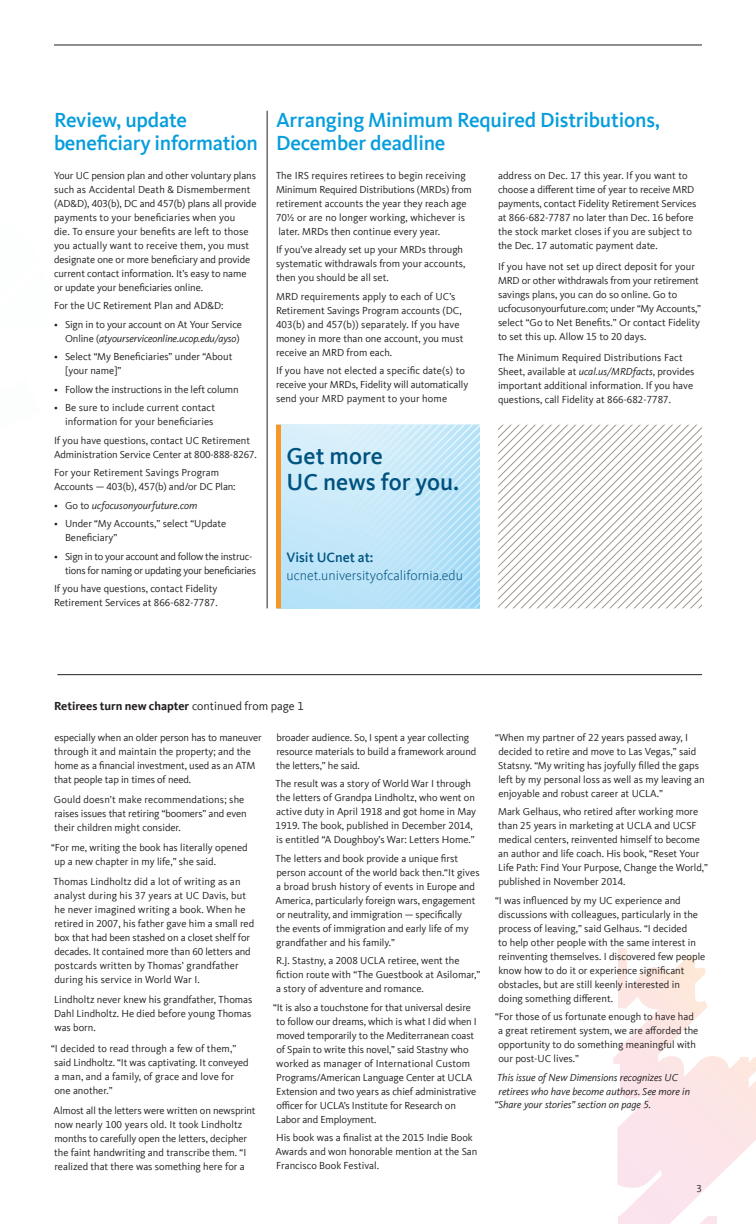
<style>
.page{position:relative;width:756px;height:1224px;background:#fff}
.page>*{position:absolute;margin:0;border:0;box-sizing:border-box;transform-origin:0 0}
.t1{font:500 24px/26px "Kievit Offc Pro";color:#005480}
.t2{font:500 21px/23px "Kievit Offc Pro";letter-spacing:-.01em;color:#069ddc}
.t3{font:300 14px "Kievit Offc Pro";color:#005480}
.t4{font:500 14px "Kievit Offc Pro";color:#005480}
.t5{font:700 12px "Kievit Offc Pro";color:#231f20}
.t6{font:10.5px/14px "Kievit Offc Pro";color:#231f20}
.t7{font:italic 10.5px "Kievit Offc Pro";color:#231f20}
.t8{font:10.5px/14px "Kievit Offc Pro";letter-spacing:-.025em;color:#231f20}
.s1{font-style:italic}
.s2{font-style:normal}
.s3{font-weight:400}
</style>
<div class="page">
<svg style="left:658px;top:956px;width:98px;height:132px"></svg>
<hr style="left:54px;top:45px;width:648px;height:1px;background:#231f20">
<hr style="left:267px;top:111px;width:1px;height:497px;background:#231f20">
<hr style="left:57px;top:674px;width:645px;height:1px;background:#231f20">
<div style="left:276px;top:425px;width:5px;height:183px;background:#f79727"></div>
<svg style="left:281px;top:425px;width:199px;height:183px"></svg>
<svg style="left:498px;top:425px;width:204px;height:183px"></svg>
<h2 class="t2" style="left:54px;top:108px;width:205px">Review, update beneficiary information</h2>
<p class="t6" style="left:54px;top:168px;width:204px">Your UC pension plan and other voluntary plans such as Accidental Death &amp; Dismemberment (AD&amp;D), 403(b), DC and 457(b) plans all provide payments to your beneficiaries when you<br>die. To ensure your benefits are left to those you actually want to receive them, you must designate one or more beneficiary and provide current contact information. It’s easy to name or update your beneficiaries online.</p>
<p class="t6" style="left:54px;top:299px;width:171px">For the UC Retirement Plan and AD&amp;D:</p>
<p class="t6" style="left:54px;top:317px;width:190px;text-align:right">• Sign in to your account on At Your Service<br>Online (<span class="s1">atyourserviceonline.ucop.edu/ayso</span>)</p>
<p class="t6" style="left:65px;top:350px;width:169px;text-indent:-11px">• Select “My Beneficiaries” under “About [your name]”</p>
<p class="t6" style="left:54px;top:382px;width:186px">• Follow the instructions in the left column</p>
<p class="t6" style="left:54px;top:401px;width:163px;text-align:right">• Be sure to include current contact information for your beneficiaries</p>
<p class="t6" style="left:54px;top:433px;width:204px">If you have questions, contact UC Retirement<br>Administration Service Center at 800-888-8267.</p>
<p class="t6" style="left:54px;top:466px;width:183px">For your Retirement Savings Program<br>Accounts — 403(b), 457(b) and/or DC Plan:</p>
<p class="t7" style="left:54px;top:499px;width:145px"><span class="s2">• Go to</span> ucfocusonyourfuture.com</p>
<p class="t6" style="left:65px;top:517px;width:163px;text-indent:-11px">• Under “My Accounts,” select “Update<br>Beneficiary”</p>
<p class="t8" style="left:65px;top:549px;width:193px;text-indent:-11px">• Sign in to your account and follow the instruc&shy;tions for naming or updating your beneficiaries</p>
<p class="t6" style="left:54px;top:582px;width:165px">If you have questions, contact Fidelity<br>Retirement Services at 866-682-7787.</p>
<h2 class="t2" style="left:276px;top:108px;width:386px">Arranging Minimum Required Distributions,<br>December deadline</h2>
<p class="t6" style="left:276px;top:168px;width:197px">The IRS requires retirees to begin receiving Minimum Required Distributions (MRDs) from retirement accounts the year they reach age 70½ or are no longer working, whichever is later. MRDs then continue every year.</p>
<p class="t6" style="left:276px;top:243px;width:191px">If you’ve already set up your MRDs through systematic withdrawals from your accounts, then you should be all set.</p>
<p class="t6" style="left:276px;top:289px;width:189px">MRD requirements apply to each of UC’s Retirement Savings Program accounts (DC, 403(b) and 457(b)) separately. If you have money in more than one account, you must receive an MRD from each.</p>
<p class="t6" style="left:276px;top:364px;width:194px">If you have not elected a specific date(s) to receive your MRDs, Fidelity will automatically send your MRD payment to your home</p>
<p class="t6" style="left:498px;top:168px;width:200px">address on Dec. 17 this year. If you want to choose a different time of year to receive MRD payments, contact Fidelity Retirement Services at 866-682-7787 no later than Dec. 16 before the stock market closes if you are subject to the Dec. 17 automatic payment date.</p>
<p class="t6" style="left:498px;top:259px;width:205px">If you have not set up direct deposit for your MRD or other withdrawals from your retirement savings plans, you can do so online. Go to ucfocusonyourfuture.com; under “My Accounts,” select “Go to Net Benefits.” Or contact Fidelity to set this up. Allow 15 to 20 days.</p>
<p class="t6" style="left:498px;top:350px;width:198px">The Minimum Required Distributions Fact Sheet, available at <span class="s1">ucal.us/MRDfacts</span>, provides important additional information. If you have questions, call Fidelity at 866-682-7787.</p>
<h1 class="t1" style="left:287px;top:443px;width:174px">Get more<br>UC news for you.</h1>
<h3 class="t4" style="left:287px;top:549px;width:88px">Visit UCnet at:</h3>
<h3 class="t3" style="left:287px;top:567px;width:178px">ucnet.universityofcalifornia.edu</h3>
<p class="t5" style="left:54px;top:699px;width:251px">Retirees turn new chapter <span class="s3">continued from page 1</span></p>
<p class="t6" style="left:54px;top:730px;width:209px">especially when an older person has to maneuver through it and maintain the property; and the home as a financial investment, used as an ATM that people tap in times of need.</p>
<p class="t6" style="left:54px;top:792px;width:194px">Gould doesn’t make recommendations; she raises issues that retiring “boomers” and even their children might consider.</p>
<p class="t6" style="left:54px;top:840px;width:195px;text-indent:-3px">“For me, writing the book has literally opened up a new chapter in my life,” she said.</p>
<p class="t6" style="left:54px;top:875px;width:202px">Thomas Lindholtz did a lot of writing as an analyst during his 37 years at UC Davis, but he never imagined writing a book. When he retired in 2007, his father gave him a small red box that had been stashed on a closet shelf for decades. It contained more than 60 letters and postcards written by Thomas’ grandfather during his service in World War I.</p>
<p class="t6" style="left:54px;top:993px;width:200px;text-align:justify">Lindholtz never knew his grandfather, Thomas Dahl Lindholtz. He died before young Thomas was born.</p>
<p class="t6" style="left:54px;top:1041px;width:196px;text-indent:-3px">“I decided to read through a few of them,” said Lindholtz. “It was captivating. It conveyed a man, and a family, of grace and love for one another.”</p>
<p class="t6" style="left:54px;top:1103px;width:204px">Almost all the letters were written on newsprint now nearly 100 years old. It took Lindholtz months to carefully open the letters, decipher the faint handwriting and transcribe them. “I realized that there was something here for a</p>
<p class="t6" style="left:276px;top:730px;width:202px">broader audience. So, I spent a year collecting resource materials to build a framework around the letters,” he said.</p>
<p class="t6" style="left:275px;top:777px;width:202px">The result was a story of World War I through the letters of Grandpa Lindholtz, who went on active duty in April 1918 and got home in May 1919. The book, published in December 2014, is entitled “A Doughboy’s War: Letters Home.”</p>
<p class="t6" style="left:276px;top:851px;width:206px">The letters and book provide a unique first person account of the world back then.“It gives a broad brush history of events in Europe and America, particularly foreign wars, engagement or neutrality, and immigration — specifically<br>the events of immigration and early life of my grandfather and his family.”</p>
<p class="t6" style="left:276px;top:954px;width:206px">R.J. Stastny, a 2008 UCLA retiree, went the fiction route with “The Guestbook at Asilomar,” a story of adventure and romance.</p>
<p class="t6" style="left:273px;top:1000px;width:205px">“It is also a touchstone for that universal desire to follow our dreams, which is what I did when I moved temporarily to the Mediterranean coast of Spain to write this novel,” said Stastny who worked as manager of International Custom Programs/American Language Center at UCLA Extension and two years as chief administrative officer for UCLA’s Institute for Research on Labor and Employment.</p>
<p class="t6" style="left:276px;top:1130px;width:203px">His book was a finalist at the 2015 Indie Book<br>Awards and won honorable mention at the San<br>Francisco Book Festival.</p>
<p class="t6" style="left:495px;top:730px;width:211px">“When my partner of 22 years passed away, I decided to retire and move to Las Vegas,” said Statsny. “My writing has joyfully filled the gaps left by my personal loss as well as my leaving an enjoyable and robust career at UCLA.”</p>
<p class="t6" style="left:498px;top:804px;width:211px">Mark Gelhaus, who retired after working more than 25 years in marketing at UCLA and UCSF medical centers, reinvented himself to become an author and life coach. His book, “Reset Your Life Path: Find Your Purpose, Change the World,” published in November 2014.</p>
<p class="t6" style="left:498px;top:893px;width:209px;text-indent:-3px">“I was influenced by my UC experience and discussions with colleagues, particularly in the process of leaving,” said Gelhaus. “I decided<br>to help other people with the same interest in reinventing themselves. I discovered few people know how to do it or experience significant obstacles, but are still keenly interested in doing something different.</p>
<p class="t6" style="left:498px;top:1009px;width:202px;text-indent:-3px">“For those of us fortunate enough to have had a great retirement system, we are afforded the opportunity to do something meaningful with our post-UC lives.”</p>
<p class="t7" style="left:497px;top:1071px;width:182px">This issue of New Dimensions recognizes UC</p>
<p class="t7" style="left:498px;top:1085px;width:193px">retirees who have become authors. See more in</p>
<p class="t7" style="left:495px;top:1099px;width:158px">“Share your stories” section on page 5.</p>
<p class="t6" style="left:696px;top:1182px;width:7px">3</p>
</div>
